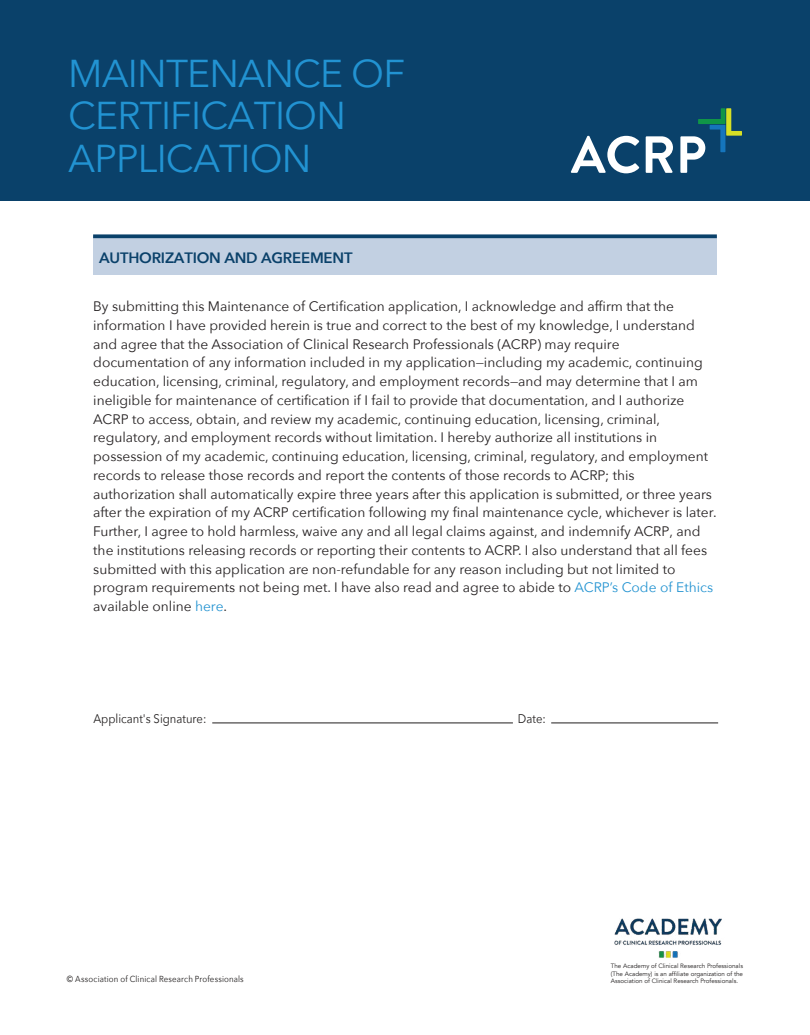
<style>
.page{position:relative;width:810px;height:1035px;background:#fff}
.page>*{position:absolute;margin:0;border:0;box-sizing:border-box;transform-origin:0 0}
.t1{font:38.75px/42.5px "Avenir Next";letter-spacing:-.02em;color:#2293d2}
.t2{font:600 15px "Avenir Next";letter-spacing:-.015em;color:#0a416a}
.t3{font:13.75px/18.8px "Avenir Next";color:#231f20}
.t4{font:12.5px "Avenir Next";color:#211e1e;scale:.9 1}
.t5{font:8.75px "Avenir Next";letter-spacing:.02em;color:#211e1e;scale:.9 1}
.t6{font:6.25px/7.5px "Avenir";color:#211e1e;text-align:justify}
.s1{color:#2393d1}
</style>
<div class="page">
<div style="left:0;top:0;width:810px;height:201px;background:#0a416a"></div>
<svg style="left:571px;top:136px;width:68px;height:37px"></svg>
<svg style="left:646px;top:136px;width:27px;height:37px"></svg>
<svg style="left:680px;top:108px;width:62px;height:65px"></svg>
<img style="left:614px;top:918px;width:108px;height:40px">
<div style="left:93px;top:236px;width:624px;height:39px;background:#c2d0e2"></div>
<svg style="left:93px;top:234px;width:624px;height:4px;background:#24557a"></svg>
<hr style="left:212px;top:723px;width:301px;height:1px;background:#211e1e">
<hr style="left:551px;top:723px;width:167px;height:1px;background:#211e1e">
<h1 class="t1" style="left:68px;top:50px;width:338px">MAINTENANCE OF<br>CERTIFICATION<br>APPLICATION</h1>
<p class="t2" style="left:99px;top:245px;width:255px">AUTHORIZATION AND AGREEMENT</p>
<p class="t3" style="left:93px;top:296px;width:625px">By submitting this Maintenance of Certification application, I acknowledge and affirm that the information I have provided herein is true and correct to the best of my knowledge, I understand and agree that the Association of Clinical Research Professionals (ACRP) may require documentation of any information included in my application—including my academic, continuing education, licensing, criminal, regulatory, and employment records—and may determine that I am ineligible for maintenance of certification if I fail to provide that documentation, and I authorize ACRP to access, obtain, and review my academic, continuing education, licensing, criminal, regulatory, and employment records without limitation. I hereby authorize all institutions in possession of my academic, continuing education, licensing, criminal, regulatory, and employment records to release those records and report the contents of those records to ACRP; this authorization shall automatically expire three years after this application is submitted, or three years after the expiration of my ACRP certification following my final maintenance cycle, whichever is later.<br>Further, I agree to hold harmless, waive any and all legal claims against, and indemnify ACRP, and the institutions releasing records or reporting their contents to ACRP. I also understand that all fees submitted with this application are non-refundable for any reason including but not limited to program requirements not being met. I have also read and agree to abide to <span class="s1">ACRP’s Code of Ethics </span>available online <span class="s1">here</span>.</p>
<p class="t4" style="left:93px;top:708px;width:127px">Applicant's Signature:</p>
<p class="t4" style="left:518px;top:708px;width:33px">Date:</p>
<p class="t5" style="left:67px;top:971px;width:198px">© Association of Clinical Research Professionals</p>
<p class="t6" style="left:611px;top:962px;width:134px">The Academy of Clinical Research Professionals (The Academy) is an affiliate organization of the Association of Clinical Research Professionals.</p>
</div>
